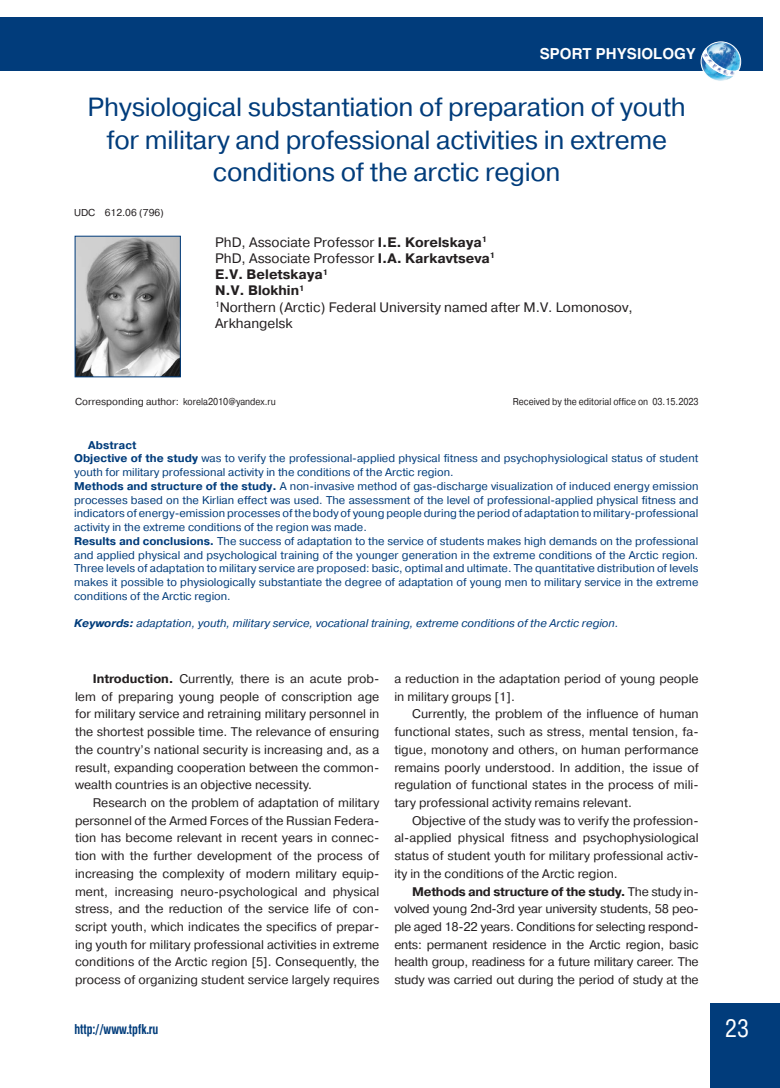
<style>
.page{position:relative;width:780px;height:1088px;background:#fff}
.page>*{position:absolute;margin:0;border:0;box-sizing:border-box;transform-origin:0 0}
.ЗАГОЛОВОК{font:26.25px/32.5px "Pragmatica C";letter-spacing:-.01em;color:#013c7b;text-align:center}
.t1{font:25px "Helios Cond C";color:#fff}
.t2{font:700 15px "Helios C";color:#fff}
.ИНСТИТУТ{font:13.75px "Pragmatica C";color:#231f20}
.ИНСТИТУТ-2{font:700 13.75px "Pragmatica C";color:#231f20}
.t3{font:700 13.75px "Helios Cond C";color:#013c7b;scale:.91 1}
.ОСНОВНОЙ_ТЕКСТ{font:12.5px/17.8px "Pragmatica C";color:#231f20;text-align:justify}
.ТЕКСТ{font:11.25px/13.8px "Pragmatica C";color:#013c7b;text-align:justify}
.ТЕКСТ-2{font:italic 11.25px "Pragmatica C";color:#013c7b}
.t4{font:700 11.25px "Pragmatica C";color:#013c7b}
.АДРЕС{font:10px "Pragmatica C";color:#231f20}
.АДРЕС-2{font:10px "Pragmatica C";color:#231f20;scale:.88 1}
.s1{font-weight:700}
</style>
<div class="page">
<div style="left:710px;top:1003px;width:70px;height:85px;background:#013c7b"></div>
<div style="left:0;top:18px;width:762px;height:53px;background:#013c7b"></div>
<img style="left:77px;top:238px;width:102px;height:137px">
<div style="left:75px;top:236px;width:106px;height:141px;border:1px solid #013c7b"></div>
<img style="left:708px;top:42px;width:34px;height:38px">
<div style="left:701px;top:42px;width:39px;height:39px;border:1px solid #fff;border-radius:50%"></div>
<svg style="left:701px;top:46px;width:39px;height:33px"></svg>
<p class="t2" style="left:539px;top:45px;width:158px">SPORT PHYSIOLOGY</p>
<p class="ЗАГОЛОВОК" style="left:88px;top:91px;width:599px">Physiological substantiation of preparation of youth for military and professional activities in extreme conditions of the arctic region</p>
<p class="АДРЕС" style="left:74px;top:207px;width:91px">UDC 612.06 (796)</p>
<p class="ИНСТИТУТ" style="left:215px;top:234px;width:274px">PhD, Associate Professor <span class="s1">I.E. Korelskaya</span><sup>1</sup></p>
<p class="ИНСТИТУТ" style="left:215px;top:250px;width:281px">PhD, Associate Professor <span class="s1">I.A. Karkavtseva</span><sup>1</sup></p>
<p class="ИНСТИТУТ-2" style="left:215px;top:267px;width:115px">E.V. Beletskaya<sup>1</sup></p>
<p class="ИНСТИТУТ-2" style="left:215px;top:283px;width:91px">N.V. Blokhin<sup>1</sup></p>
<p class="ИНСТИТУТ" style="left:215px;top:299px;width:419px"><sup>1</sup>Northern (Arctic) Federal University named after M.V. Lomonosov,</p>
<p class="ИНСТИТУТ" style="left:215px;top:315px;width:79px">Arkhangelsk</p>
<p class="АДРЕС" style="left:75px;top:396px;width:202px">Corresponding author: korela2010@yandex.ru</p>
<p class="АДРЕС-2" style="left:513px;top:396px;width:213px">Received by the editorial office on 03.15.2023</p>
<p class="t4" style="left:88px;top:439px;width:50px">Abstract</p>
<p class="ТЕКСТ" style="left:74px;top:452px;width:625px"><span class="s1">Objective of the study</span> was to verify the professional-applied physical fitness and psychophysiological status of student youth for military professional activity in the conditions of the Arctic region.</p>
<p class="ТЕКСТ" style="left:74px;top:479px;width:625px"><span class="s1">Methods and structure of the study.</span> A non-invasive method of gas-discharge visualization of induced energy emission processes based on the Kirlian effect was used. The assessment of the level of professional-applied physical fitness and indicators of energy-emission processes of the body of young people during the period of adaptation to military-professional activity in the extreme conditions of the region was made.</p>
<p class="ТЕКСТ" style="left:74px;top:534px;width:625px"><span class="s1">Results and conclusions.</span> The success of adaptation to the service of students makes high demands on the professional and applied physical and psychological training of the younger generation in the extreme conditions of the Arctic region.<br>Three levels of adaptation to military service are proposed: basic, optimal and ultimate. The quantitative distribution of levels makes it possible to physiologically substantiate the degree of adaptation of young men to military service in the extreme conditions of the Arctic region.</p>
<p class="ТЕКСТ-2" style="left:74px;top:617px;width:546px"><span class="s1">Keywords:</span> adaptation, youth, military service, vocational training, extreme conditions of the Arctic region.</p>
<p class="ОСНОВНОЙ_ТЕКСТ" style="left:75px;top:670px;width:306px;text-indent:18px"><span class="s1">Introduction.</span> Currently, there is an acute prob&shy;lem of preparing young people of conscription age for military service and retraining military personnel in the shortest possible time. The relevance of ensuring the country’s national security is increasing and, as a result, expanding cooperation between the common&shy;wealth countries is an objective necessity.</p>
<p class="ОСНОВНОЙ_ТЕКСТ" style="left:75px;top:794px;width:306px;text-indent:18px">Research on the problem of adaptation of military personnel of the Armed Forces of the Russian Federa&shy;tion has become relevant in recent years in connec&shy;tion with the further development of the process of increasing the complexity of modern military equip&shy;ment, increasing neuro-psychological and physical stress, and the reduction of the service life of con&shy;script youth, which indicates the specifics of prepar&shy;ing youth for military professional activities in extreme conditions of the Arctic region [5]. Consequently, the process of organizing student service largely requires</p>
<p class="ОСНОВНОЙ_ТЕКСТ" style="left:394px;top:670px;width:306px">a reduction in the adaptation period of young people in military groups [1].</p>
<p class="ОСНОВНОЙ_ТЕКСТ" style="left:394px;top:705px;width:306px;text-indent:18px">Currently, the problem of the influence of human functional states, such as stress, mental tension, fa&shy;tigue, monotony and others, on human performance remains poorly understood. In addition, the issue of regulation of functional states in the process of mili&shy;tary professional activity remains relevant.</p>
<p class="ОСНОВНОЙ_ТЕКСТ" style="left:394px;top:811px;width:306px;text-indent:18px">Objective of the study was to verify the profession&shy;al-applied physical fitness and psychophysiological status of student youth for military professional activ&shy;ity in the conditions of the Arctic region.</p>
<p class="ОСНОВНОЙ_ТЕКСТ" style="left:394px;top:882px;width:306px;text-indent:18px"><span class="s1">Methods and structure of the study.</span> The study in&shy;volved young 2nd-3rd year university students, 58 peo&shy;ple aged 18-22 years. Conditions for selecting respond&shy;ents: permanent residence in the Arctic region, basic health group, readiness for a future military career. The study was carried out during the period of study at the</p>
<p class="t3" style="left:74px;top:1021px;width:94px">http://www.tpfk.ru</p>
<h2 class="t1" style="left:725px;top:1012px;width:26px">23</h2>
</div>
